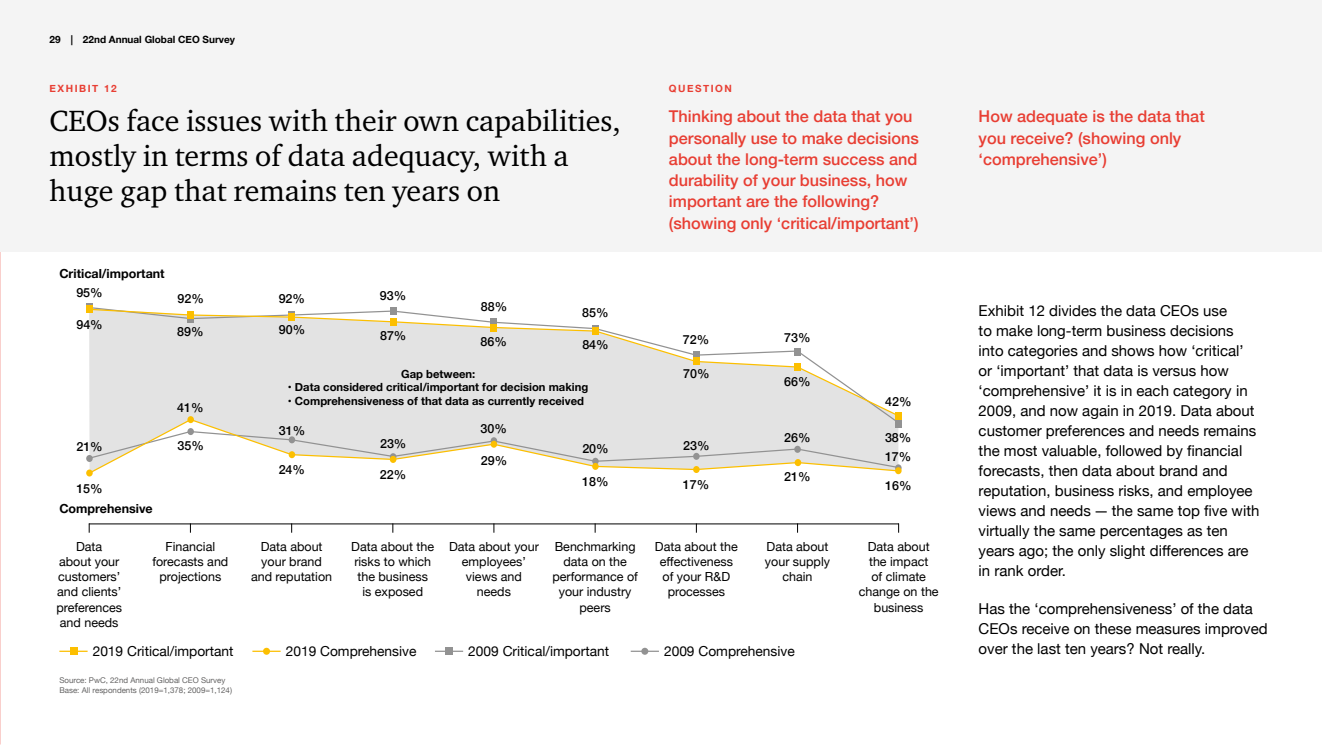
<style>
.page{position:relative;width:1322px;height:745px;background:#fff}
.page>*{position:absolute;margin:0;border:0;box-sizing:border-box;transform-origin:0 0}
.t1{font:30px/35px "Charter ITC";color:#000}
.t2{font:500 16.25px/21.2px "Helvetica Neue";color:#e83e33}
.t3{font:15px/20px "Helvetica Neue";color:#000}
.t4{font:13.75px "Helvetica Neue";color:#000}
.t5{font:12.5px/15px "Helvetica Neue";color:#000;text-align:center}
.t6{font:500 12.5px/19.6px "Helvetica Neue";color:#000}
.t7{font:700 12.5px "Helvetica Neue";color:#000}
.t8{font:700 11.25px "Helvetica Neue";color:#000}
.t9{font:700 10px "Helvetica Neue";color:#000}
.t10{font:700 10px "Helvetica Neue";letter-spacing:.15em;color:#e83e33}
.t11{font:7.88px/10.6px "Helvetica Neue";color:#646363}
</style>
<div class="page">
<div style="left:0;top:0;width:1322px;height:252px;background:#f4f4f4"></div>
<div style="left:70px;top:647px;width:7px;height:7px;background:#fcbf00"></div>
<svg style="left:59px;top:650px;width:29px;height:1px"></svg>
<div style="left:263px;top:647px;width:7px;height:7px;background:#fcbf00;border-radius:50%"></div>
<svg style="left:252px;top:650px;width:29px;height:1px"></svg>
<div style="left:445px;top:647px;width:7px;height:7px;background:#929292"></div>
<svg style="left:435px;top:650px;width:28px;height:1px"></svg>
<div style="left:641px;top:647px;width:7px;height:7px;background:#929292;border-radius:50%"></div>
<svg style="left:631px;top:650px;width:28px;height:1px"></svg>
<div style="left:895px;top:464px;width:6px;height:7px;background:#929292;border-radius:50%"></div>
<div style="left:895px;top:420px;width:6px;height:7px;background:#929292"></div>
<div style="left:86px;top:303px;width:7px;height:7px;background:#929292"></div>
<svg style="left:89px;top:308px;width:811px;height:109px"></svg>
<div style="left:895px;top:467px;width:6px;height:7px;background:#fcbf00;border-radius:50%"></div>
<hr style="left:89px;top:523px;width:810px;height:1px;background:#000">
<div style="left:86px;top:305px;width:7px;height:8px;background:#fcbf00"></div>
<div style="left:187px;top:311px;width:7px;height:7px;background:#fcbf00"></div>
<div style="left:289px;top:313px;width:6px;height:7px;background:#fcbf00"></div>
<div style="left:390px;top:318px;width:6px;height:7px;background:#fcbf00"></div>
<div style="left:491px;top:324px;width:6px;height:7px;background:#fcbf00"></div>
<div style="left:693px;top:358px;width:6px;height:7px;background:#fcbf00"></div>
<div style="left:794px;top:363px;width:7px;height:7px;background:#fcbf00"></div>
<div style="left:895px;top:412px;width:6px;height:7px;background:#fcbf00"></div>
<div style="left:86px;top:469px;width:7px;height:7px;background:#fcbf00;border-radius:50%"></div>
<svg style="left:88px;top:418px;width:811px;height:56px"></svg>
<div style="left:592px;top:325px;width:7px;height:7px;background:#929292"></div>
<div style="left:592px;top:327px;width:7px;height:7px;background:#fcbf00"></div>
<div style="left:289px;top:451px;width:6px;height:7px;background:#fcbf00;border-radius:50%"></div>
<p class="t9" style="left:50px;top:31px;width:187px">29 | 22nd Annual Global CEO Survey</p>
<p class="t10" style="left:50px;top:81px;width:69px">EXHIBIT 12</p>
<p class="t10" style="left:669px;top:81px;width:64px">QUESTION</p>
<p class="t2" style="left:669px;top:104px;width:251px">Thinking about the data that you personally use to make decisions about the long-term success and durability of your business, how important are the following? (showing only ‘critical/important’)</p>
<p class="t2" style="left:978px;top:104px;width:228px">How adequate is the data that you receive? (showing only ‘comprehensive’)</p>
<h1 class="t1" style="left:50px;top:102px;width:573px">CEOs face issues with their own capabilities, mostly in terms of data adequacy, with a huge gap that remains ten years on</h1>
<p class="t7" style="left:59px;top:263px;width:107px">Critical/important</p>
<p class="t6" style="left:76px;top:282px;width:28px">95%</p>
<p class="t6" style="left:76px;top:314px;width:28px">94%</p>
<p class="t6" style="left:177px;top:288px;width:28px">92%</p>
<p class="t6" style="left:177px;top:320px;width:28px">89%</p>
<p class="t6" style="left:76px;top:435px;width:28px">21%</p>
<p class="t6" style="left:76px;top:477px;width:28px">15%</p>
<p class="t7" style="left:59px;top:498px;width:95px">Comprehensive</p>
<p class="t6" style="left:177px;top:396px;width:28px">41%</p>
<p class="t6" style="left:177px;top:435px;width:28px">35%</p>
<p class="t6" style="left:279px;top:288px;width:28px">92%</p>
<p class="t6" style="left:279px;top:318px;width:28px">90%</p>
<p class="t6" style="left:380px;top:285px;width:28px">93%</p>
<p class="t6" style="left:380px;top:324px;width:28px">87%</p>
<p class="t6" style="left:481px;top:295px;width:28px">88%</p>
<p class="t6" style="left:582px;top:302px;width:28px">85%</p>
<p class="t6" style="left:480px;top:330px;width:28px">86%</p>
<p class="t6" style="left:582px;top:333px;width:28px">84%</p>
<p class="t8" style="left:401px;top:364px;width:76px">Gap between:</p>
<p class="t8" style="left:288px;top:378px;width:302px">• Data considered critical/important for decision making</p>
<p class="t8" style="left:288px;top:392px;width:298px">• Comprehensiveness of that data as currently received</p>
<p class="t6" style="left:279px;top:419px;width:28px">31%</p>
<p class="t6" style="left:480px;top:418px;width:28px">30%</p>
<p class="t6" style="left:683px;top:328px;width:28px">72%</p>
<p class="t6" style="left:683px;top:363px;width:28px">70%</p>
<p class="t6" style="left:279px;top:458px;width:28px">24%</p>
<p class="t6" style="left:380px;top:432px;width:28px">23%</p>
<p class="t6" style="left:380px;top:463px;width:28px">22%</p>
<p class="t6" style="left:481px;top:449px;width:28px">29%</p>
<p class="t6" style="left:582px;top:437px;width:28px">20%</p>
<p class="t6" style="left:683px;top:435px;width:28px">23%</p>
<p class="t6" style="left:582px;top:470px;width:28px">18%</p>
<p class="t6" style="left:683px;top:473px;width:28px">17%</p>
<p class="t6" style="left:784px;top:326px;width:28px">73%</p>
<p class="t6" style="left:784px;top:370px;width:28px">66%</p>
<p class="t6" style="left:784px;top:427px;width:28px">26%</p>
<p class="t6" style="left:784px;top:465px;width:28px">21%</p>
<p class="t6" style="left:885px;top:390px;width:28px">42%</p>
<p class="t6" style="left:885px;top:426px;width:28px">38%<br>17%</p>
<p class="t6" style="left:885px;top:475px;width:28px">16%</p>
<p class="t5" style="left:56px;top:540px;width:67px">Data<br>about your customers’ and clients’ preferences and needs</p>
<p class="t5" style="left:152px;top:540px;width:77px">Financial forecasts and projections</p>
<p class="t5" style="left:251px;top:540px;width:83px">Data about your brand and reputation</p>
<p class="t5" style="left:351px;top:540px;width:84px">Data about the risks to which the business<br>is exposed</p>
<p class="t5" style="left:449px;top:540px;width:91px">Data about your employees’ views and needs</p>
<p class="t5" style="left:552px;top:540px;width:87px">Benchmarking data on the performance of your industry peers</p>
<p class="t5" style="left:655px;top:540px;width:84px">Data about the effectiveness of your R&amp;D processes</p>
<p class="t5" style="left:765px;top:540px;width:67px">Data about your supply chain</p>
<p class="t5" style="left:859px;top:540px;width:81px">Data about the impact<br>of climate change on the business</p>
<p class="t4" style="left:93px;top:640px;width:142px">2019 Critical/important</p>
<p class="t4" style="left:286px;top:640px;width:132px">2019 Comprehensive</p>
<p class="t4" style="left:468px;top:640px;width:142px">2009 Critical/important</p>
<p class="t4" style="left:664px;top:640px;width:132px">2009 Comprehensive</p>
<p class="t11" style="left:59px;top:674px;width:174px">Source: PwC, 22nd Annual Global CEO Survey<br>Base: All respondents (2019=1,378; 2009=1,124)</p>
<p class="t3" style="left:978px;top:301px;width:282px">Exhibit 12 divides the data CEOs use<br>to make long-term business decisions into categories and shows how ‘critical’ or ‘important’ that data is versus how ‘comprehensive’ it is in each category in 2009, and now again in 2019. Data about customer preferences and needs remains the most valuable, followed by financial forecasts, then data about brand and reputation, business risks, and employee views and needs — the same top five with virtually the same percentages as ten years ago; the only slight differences are in rank order.</p>
<p class="t3" style="left:978px;top:598px;width:290px">Has the ‘comprehensiveness’ of the data<br>CEOs receive on these measures improved over the last ten years? Not really.</p>
</div>
